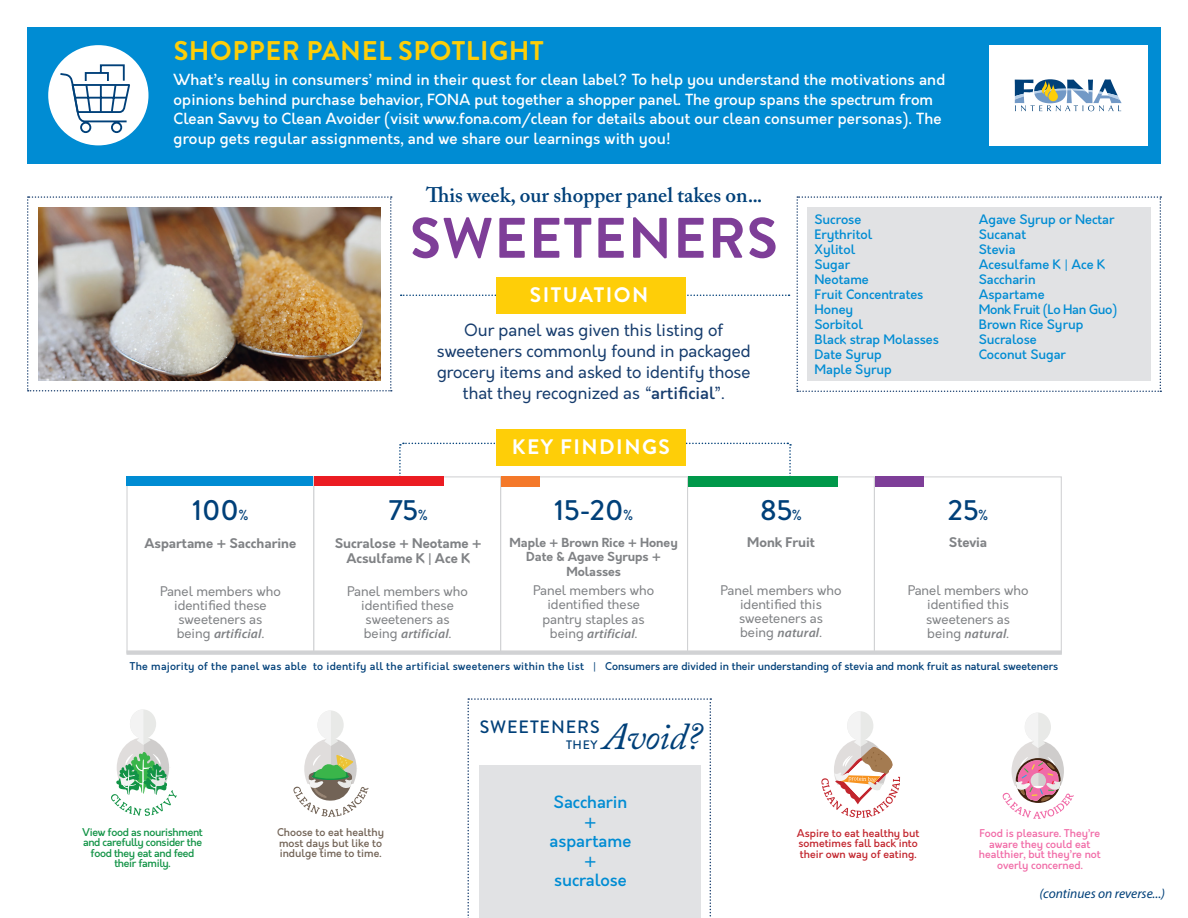
<style>
.page{position:relative;width:1188px;height:918px;background:#fff}
.page>*{position:absolute;margin:0;border:0;box-sizing:border-box;transform-origin:0 0}
.t1{font:700 57px "Brandon Grotesque";letter-spacing:.02em;color:#7e3e98}
.t2{font:italic 37.65px "Adobe Caslon Pro";letter-spacing:-.02em;color:#004079}
.t3{font:500 29.1px "Brandon Grotesque";color:#004079}
.t4{font:700 27px "Brandon Grotesque";letter-spacing:.02em;color:#fece08}
.t5{font:600 21px "Adobe Caslon Pro";color:#004079}
.t6{font:700 21px "Brandon Grotesque";letter-spacing:.07em;color:#fff}
.t7{font:500 17.85px "Brandon Grotesque";letter-spacing:.05em;color:#004079}
.t8{font:16.5px/21px "Orkney";color:#163c6d;text-align:center}
.t9{font:500 16.5px "Orkney";color:#008cd3}
.t10{font:500 15px/19.5px "Orkney";letter-spacing:.01em;color:#fff}
.t11{font:italic 13.5px "Myriad Pro";color:#004079}
.t12{font:13.05px/14.1px "Orkney";color:#808285}
.t13{font:700 13.05px/15.6px "Orkney";color:#808285;text-align:center}
.t14{font:italic 600 13.05px "Myriad Pro";color:#808285}
.t15{font:500 12.75px "Orkney";color:#008cd3}
.t16{font:500 12.75px "Orkney";letter-spacing:-.03em;color:#008cd3}
.t17{font:500 12.3px "Brandon Grotesque";color:#004079}
.t18{font:700 12.15px/14.7px "Orkney";color:#808285;text-align:center}
.t19{font:500 10.5px "Orkney";color:#004079}
.t20{font:500 10.5px/10.5px "Orkney";color:#f16ba7;text-align:center}
.t21{font:500 10.5px/10.5px "Orkney";letter-spacing:-.03em;color:#129346;text-align:center}
.t22{font:500 10.5px/10.5px "Orkney";color:#c2252d}
.t23{font:500 10.5px/10.5px "Orkney";color:#726356}
.s1{font-size:14.55px}
.s2{font-weight:500}
</style>
<div class="page">
<div style="left:27px;top:27px;width:1134px;height:137px;background:#008cd3"></div>
<div style="left:48px;top:45px;width:101px;height:100px;background:#fff;border-radius:50%"></div>
<svg style="left:58px;top:63px;width:73px;height:71px"></svg>
<svg style="left:27px;top:196px;width:365px;height:195px"></svg>
<img style="left:38px;top:208px;width:342px;height:173px">
<svg style="left:401px;top:295px;width:389px;height:1px"></svg>
<div style="left:496px;top:277px;width:190px;height:37px;background:#fece08"></div>
<svg style="left:797px;top:196px;width:364px;height:196px"></svg>
<div style="left:807px;top:208px;width:343px;height:173px;background:#e1e2e4"></div>
<svg style="left:399px;top:443px;width:392px;height:33px"></svg>
<div style="left:496px;top:429px;width:190px;height:37px;background:#fece08"></div>
<div style="left:500px;top:476px;width:188px;height:178px;border:1px solid #d1d2d4"></div>
<div style="left:126px;top:476px;width:187px;height:10px;background:#008cd3"></div>
<div style="left:314px;top:476px;width:130px;height:10px;background:#eb1c22"></div>
<div style="left:501px;top:476px;width:38px;height:11px;background:#f4792a"></div>
<div style="left:688px;top:476px;width:150px;height:11px;background:#00984a"></div>
<div style="left:874px;top:476px;width:188px;height:178px;border:1px solid #d1d2d4"></div>
<div style="left:875px;top:476px;width:48px;height:10px;background:#7e3e98"></div>
<div style="left:126px;top:650px;width:936px;height:5px;background:#d1d2d4"></div>
<svg style="left:821px;top:711px;width:79px;height:107px"></svg>
<svg style="left:1002px;top:712px;width:72px;height:107px"></svg>
<svg style="left:293px;top:710px;width:76px;height:107px"></svg>
<svg style="left:111px;top:709px;width:66px;height:107px"></svg>
<svg style="left:467px;top:698px;width:244px;height:220px"></svg>
<div style="left:479px;top:765px;width:221px;height:153px;background:#e1e2e4"></div>
<div style="left:989px;top:45px;width:159px;height:100px;background:#fff"></div>
<svg style="left:1015px;top:79px;width:107px;height:32px"></svg>
<p class="t4" style="left:174px;top:32px;width:371px">SHOPPER PANEL SPOTLIGHT</p>
<p class="t10" style="left:174px;top:71px;width:773px">What’s really in consumers’ mind in their quest for clean label? To help you understand the motivations and opinions behind purchase behavior, FONA put together a shopper panel. The group spans the spectrum from Clean Savvy to Clean Avoider (visit www.fona.com/clean for details about our clean consumer personas). The group gets regular assignments, and we share our learnings with you!</p>
<p class="t3" style="left:192px;top:490px;width:58px">100<span class="s1">%</span></p>
<p class="t13" style="left:145px;top:535px;width:153px">Aspartame + Saccharine</p>
<p class="t12" style="left:160px;top:584px;width:122px">Panel members who</p>
<p class="t12" style="left:174px;top:598px;width:94px">identified these</p>
<p class="t12" style="left:178px;top:612px;width:85px">sweeteners as</p>
<p class="t12" style="left:177px;top:626px;width:35px">being</p>
<p class="t14" style="left:214px;top:625px;width:49px;rotate:1deg">artificial</p>
<p class="t12" style="left:262px;top:627px;width:4px">.</p>
<p class="t5" style="left:426px;top:182px;width:338px">This week, our shopper panel takes on...</p>
<p class="t1" style="left:410px;top:198px;width:369px">SWEETENERS</p>
<p class="t6" style="left:530px;top:280px;width:120px">SITUATION</p>
<p class="t8" style="left:437px;top:320px;width:315px">Our panel was given this listing of sweeteners commonly found in packaged grocery items and asked to identify those that they recognized as “<span class="s2">artificial</span>”.</p>
<p class="t6" style="left:512px;top:432px;width:159px">KEY FINDINGS</p>
<p class="t15" style="left:814px;top:211px;width:48px">Sucrose</p>
<p class="t15" style="left:814px;top:226px;width:59px">Erythritol</p>
<p class="t15" style="left:814px;top:241px;width:42px">Xylitol</p>
<p class="t15" style="left:814px;top:256px;width:37px">Sugar</p>
<p class="t15" style="left:814px;top:271px;width:56px">Neotame</p>
<p class="t15" style="left:814px;top:286px;width:110px">Fruit Concentrates</p>
<p class="t15" style="left:814px;top:301px;width:40px">Honey</p>
<p class="t15" style="left:814px;top:316px;width:50px">Sorbitol</p>
<p class="t15" style="left:814px;top:331px;width:126px">Black strap Molasses</p>
<p class="t15" style="left:814px;top:346px;width:69px">Date Syrup</p>
<p class="t15" style="left:814px;top:361px;width:79px">Maple Syrup</p>
<p class="t15" style="left:979px;top:211px;width:137px">Agave Syrup or Nectar</p>
<p class="t15" style="left:979px;top:226px;width:49px">Sucanat</p>
<p class="t15" style="left:979px;top:241px;width:38px">Stevia</p>
<p class="t15" style="left:979px;top:256px;width:128px">Acesulfame K | Ace K</p>
<p class="t15" style="left:979px;top:271px;width:59px">Saccharin</p>
<p class="t15" style="left:979px;top:286px;width:67px">Aspartame</p>
<p class="t16" style="left:979px;top:301px;width:140px">Monk Fruit (Lo Han Guo)</p>
<p class="t15" style="left:979px;top:316px;width:106px">Brown Rice Syrup</p>
<p class="t15" style="left:979px;top:331px;width:60px">Sucralose</p>
<p class="t15" style="left:979px;top:346px;width:89px">Coconut Sugar</p>
<p class="t3" style="left:389px;top:490px;width:41px">75<span class="s1">%</span></p>
<p class="t13" style="left:335px;top:535px;width:148px">Sucralose + Neotame +<br>Acsulfame K | Ace K</p>
<p class="t12" style="left:347px;top:584px;width:122px">Panel members who</p>
<p class="t12" style="left:361px;top:598px;width:94px">identified these</p>
<p class="t12" style="left:366px;top:612px;width:85px">sweeteners as</p>
<p class="t12" style="left:364px;top:626px;width:35px">being</p>
<p class="t14" style="left:401px;top:625px;width:49px;rotate:1deg">artificial</p>
<p class="t12" style="left:449px;top:627px;width:4px">.</p>
<p class="t3" style="left:554px;top:490px;width:81px">15-20<span class="s1">%</span></p>
<p class="t3" style="left:760px;top:490px;width:43px">85<span class="s1">%</span></p>
<p class="t13" style="left:747px;top:535px;width:69px">Monk Fruit</p>
<p class="t12" style="left:739px;top:583px;width:104px;text-indent:-18px">Panel members who identified this sweeteners as being</p>
<p class="t18" style="left:509px;top:535px;width:170px">Maple + Brown Rice + Honey<br>Date &amp; Agave Syrups +<br>Molasses</p>
<p class="t12" style="left:533px;top:584px;width:122px">Panel members who</p>
<p class="t12" style="left:547px;top:598px;width:94px">identified these</p>
<p class="t12" style="left:542px;top:612px;width:104px">pantry staples as</p>
<p class="t12" style="left:550px;top:626px;width:35px">being</p>
<p class="t14" style="left:587px;top:625px;width:49px;rotate:1deg">artificial</p>
<p class="t12" style="left:635px;top:626px;width:4px">.</p>
<p class="t14" style="left:778px;top:624px;width:43px;rotate:1deg">natural</p>
<p class="t12" style="left:819px;top:626px;width:4px">.</p>
<p class="t3" style="left:948px;top:490px;width:42px">25<span class="s1">%</span></p>
<p class="t13" style="left:949px;top:535px;width:40px">Stevia</p>
<p class="t12" style="left:926px;top:584px;width:104px;text-indent:-18px">Panel members who identified this sweeteners as being</p>
<p class="t14" style="left:965px;top:625px;width:43px;rotate:1deg">natural</p>
<p class="t12" style="left:1007px;top:626px;width:4px">.</p>
<p class="t19" style="left:130px;top:660px;width:930px">The majority of the panel was able to identify all the artificial sweeteners within the list | Consumers are divided in their understanding of stevia and monk fruit as natural sweeteners</p>
<p class="t21" style="left:82px;top:827px;width:122px">View food as nourishment and carefully consider the food they eat and feed their family.</p>
<p class="t23" style="left:277px;top:827px;width:108px">Choose to eat healthy most days but like to indulge time to time.</p>
<p class="t7" style="left:480px;top:714px;width:121px">SWEETENERS</p>
<p class="t17" style="left:566px;top:736px;width:33px">THEY</p>
<p class="t2" style="left:603px;top:714px;width:101px">Avoid?</p>
<p class="t9" style="left:554px;top:791px;width:75px">Saccharin</p>
<p class="t9" style="left:584px;top:811px;width:15px">+</p>
<p class="t9" style="left:550px;top:830px;width:83px">aspartame</p>
<p class="t9" style="left:584px;top:850px;width:15px">+</p>
<p class="t9" style="left:554px;top:869px;width:74px">sucralose</p>
<p class="t22" style="left:797px;top:828px;width:124px">Aspire to eat healthy but sometimes fall back into their own way of eating.</p>
<p class="t20" style="left:979px;top:829px;width:123px">Food is pleasure. They’re aware they could eat healthier, but they’re not overly concerned.</p>
<p class="t11" style="left:1039px;top:885px;width:127px">(continues on reverse...)</p>
</div>
